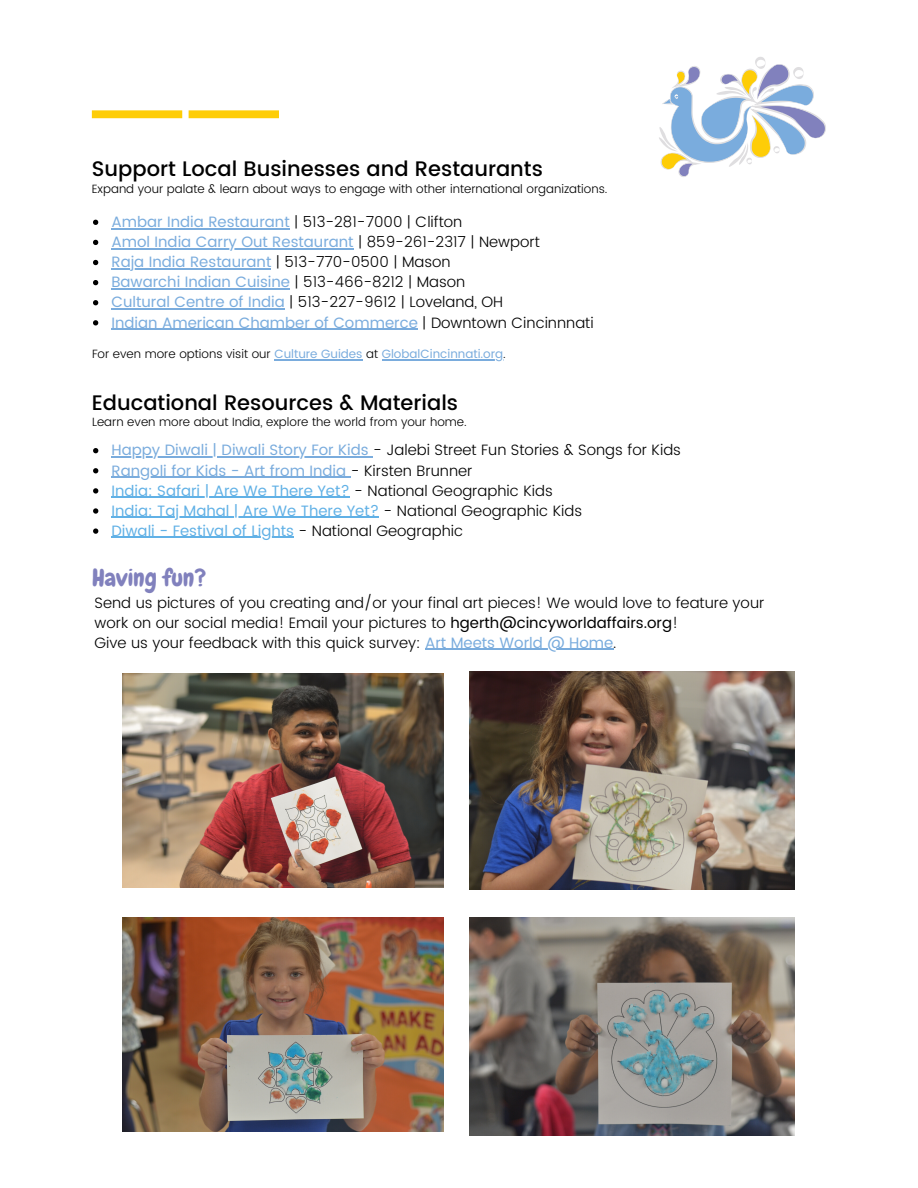
<style>
.page{position:relative;width:918px;height:1188px;background:#fff}
.page>*{position:absolute;margin:0;border:0;box-sizing:border-box;transform-origin:0 0}
.t1{font:24px "Chewy";color:#8181bd}
.t2{font:500 21px "Poppins";color:#000}
.t3{font:300 15px/20.1px "Poppins";color:#000}
.t4{font:15px/20.1px "Poppins";color:#7aacdd}
.t5{font:300 12px "Poppins";color:#000}
.t6{font:12px "Poppins";color:#7aacdd}
.s1{font-weight:300;color:#000}
.s2{font-weight:400;color:#7aacdd}
.s3{font-weight:400;color:#61b1e6}
.s4{font-weight:400}
</style>
<div class="page">
<svg style="left:92px;top:110px;width:90px;height:8px"></svg>
<svg style="left:189px;top:110px;width:90px;height:8px"></svg>
<img style="left:123px;top:918px;width:320px;height:214px">
<svg style="left:659px;top:57px;width:167px;height:120px"></svg>
<img style="left:470px;top:918px;width:325px;height:217px">
<img style="left:123px;top:674px;width:320px;height:214px">
<img style="left:470px;top:672px;width:325px;height:217px">
<svg style="left:93px;top:220px;width:5px;height:5px"></svg>
<hr style="left:111px;top:228px;width:179px;height:1px;background:#7aacdd">
<svg style="left:93px;top:240px;width:5px;height:5px"></svg>
<hr style="left:111px;top:248px;width:243px;height:1px;background:#7aacdd">
<svg style="left:93px;top:260px;width:5px;height:5px"></svg>
<hr style="left:111px;top:268px;width:160px;height:1px;background:#7aacdd">
<svg style="left:93px;top:280px;width:5px;height:5px"></svg>
<hr style="left:111px;top:288px;width:179px;height:2px;background:#7aacdd">
<svg style="left:93px;top:300px;width:5px;height:5px"></svg>
<hr style="left:111px;top:309px;width:174px;height:1px;background:#7aacdd">
<svg style="left:93px;top:320px;width:5px;height:5px"></svg>
<hr style="left:111px;top:329px;width:307px;height:1px;background:#7aacdd">
<svg style="left:93px;top:448px;width:5px;height:5px"></svg>
<hr style="left:112px;top:457px;width:261px;height:1px;background:#7aacdd">
<svg style="left:93px;top:468px;width:5px;height:5px"></svg>
<hr style="left:112px;top:477px;width:239px;height:1px;background:#7aacdd">
<svg style="left:93px;top:488px;width:5px;height:6px"></svg>
<hr style="left:112px;top:497px;width:238px;height:1px;background:#61b1e6">
<svg style="left:93px;top:508px;width:5px;height:6px"></svg>
<hr style="left:112px;top:517px;width:267px;height:1px;background:#61b1e6">
<svg style="left:93px;top:528px;width:5px;height:6px"></svg>
<hr style="left:112px;top:537px;width:182px;height:1px;background:#61b1e6">
<hr style="left:274px;top:359px;width:89px;height:1px;background:#7aacdd">
<hr style="left:382px;top:359px;width:121px;height:1px;background:#7aacdd">
<hr style="left:425px;top:649px;width:188px;height:1px;background:#7aacdd">
<h2 class="t2" style="left:92px;top:156px;width:453px">Support Local Businesses and Restaurants</h2>
<p class="t5" style="left:92px;top:181px;width:517px">Expand your palate &amp; learn about ways to engage with other international organizations.</p>
<p class="t4" style="left:111px;top:212px;width:484px">Ambar India Restaurant <span class="s1">| 513-281-7000 | Clifton<br></span>Amol India Carry Out Restaurant <span class="s1">| 859-261-2317 | Newport<br></span>Raja India Restaurant <span class="s1">| 513-770-0500 | Mason<br></span>Bawarchi Indian Cuisine <span class="s1">| 513-466-8212 | Mason<br></span>Cultural Centre of India <span class="s1">| 513-227-9612 | Loveland, OH<br></span>Indian American Chamber of Commerce <span class="s1">| Downtown Cincinnnati</span></p>
<p class="t6" style="left:92px;top:347px;width:415px"><span class="s1">For even more options visit our</span> Culture Guides <span class="s1">at</span> GlobalCincinnati.org<span class="s1">.</span></p>
<h2 class="t2" style="left:92px;top:391px;width:368px">Educational Resources &amp; Materials</h2>
<p class="t5" style="left:92px;top:415px;width:376px">Learn even more about India, explore the world from your home.</p>
<p class="t3" style="left:112px;top:440px;width:571px"><span class="s2">Happy Diwali | Diwali Story For Kids</span> - Jalebi Street Fun Stories &amp; Songs for Kids <span class="s2">Rangoli for Kids - Art from India</span> - Kirsten Brunner<br><span class="s3">India: Safari | Are We There Yet?</span> - National Geographic Kids<br><span class="s3">India: Taj Mahal | Are We There Yet?</span> - National Geographic Kids<br><span class="s3">Diwali - Festival of Lights</span> - National Geographic</p>
<h1 class="t1" style="left:92px;top:562px;width:116px">Having fun?</h1>
<p class="t3" style="left:95px;top:592px;width:671px">Send us pictures of you creating and/or your final art pieces! We would love to feature your work on our social media! Email your pictures to <span class="s4">hgerth@cincyworldaffairs.org</span>!<br>Give us your feedback with this quick survey: <span class="s2">Art Meets World @ Home</span>.</p>
</div>
